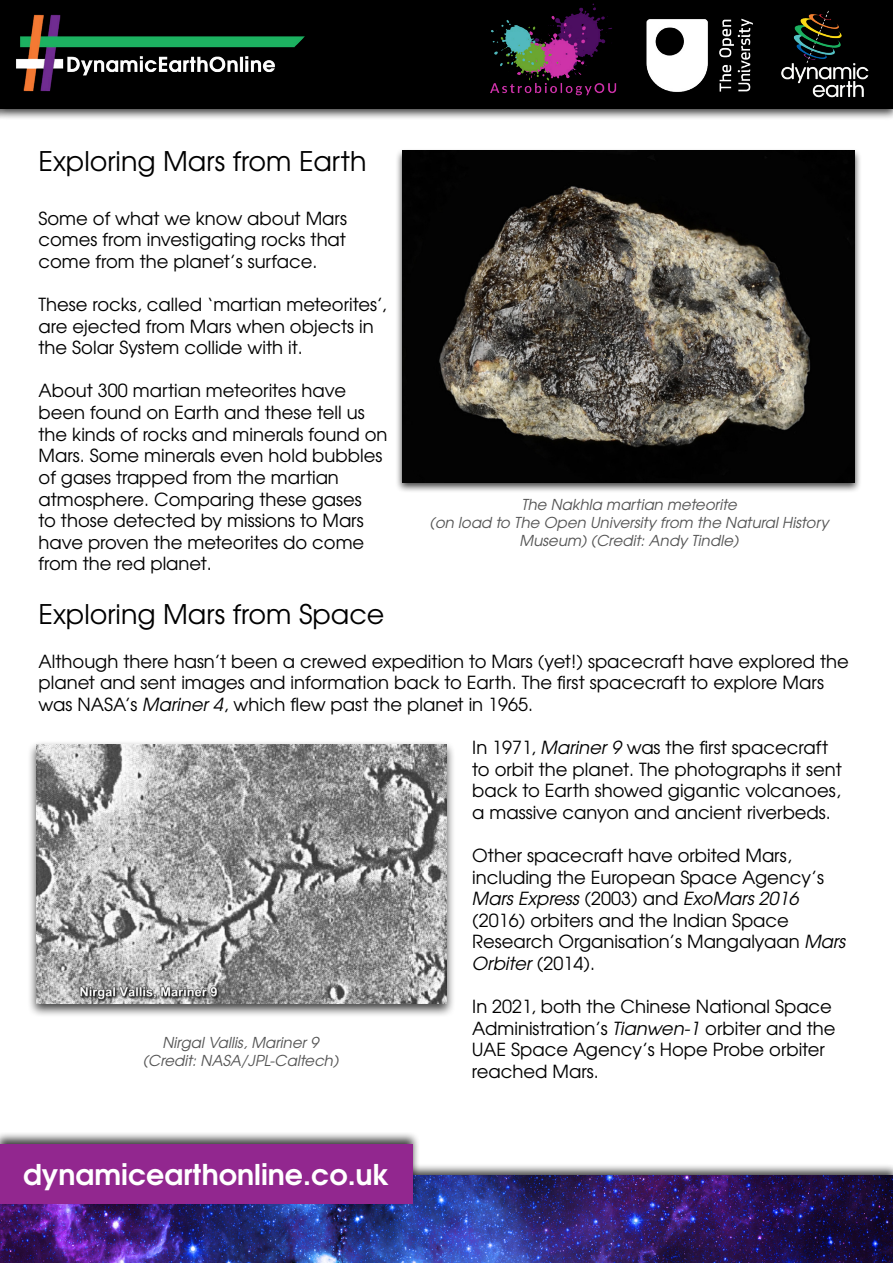
<style>
.page{position:relative;width:893px;height:1263px;background:#fff}
.page>*{position:absolute;margin:0;border:0;box-sizing:border-box;transform-origin:0 0}
.t1{font:700 28.5px "Te X Gyre Adventor";color:#fff}
.t2{font:27px "Te X Gyre Adventor";color:#000}
.t3{font:18px/21.6px "Te X Gyre Adventor";color:#000}
.t4{font:italic 15px/18px "Te X Gyre Adventor";color:#555;text-align:center}
.s1{font-style:italic}
</style>
<div class="page">
<div style="left:0;top:0;width:893px;height:121px;background:#000;opacity:.75"></div>
<div style="left:0;top:0;width:893px;height:108px;background:#000"></div>
<img style="left:16px;top:14px;width:289px;height:78px">
<img style="left:781px;top:10px;width:88px;height:88px">
<div style="left:0;top:1163px;width:893px;height:100px;background:#000;opacity:.75"></div>
<div style="left:0;top:1176px;width:893px;height:87px;background:#000;opacity:.75"></div>
<div style="left:0;top:1131px;width:421px;height:76px;background:#000;opacity:.75"></div>
<div style="left:0;top:1144px;width:412px;height:59px;background:#92278f"></div>
<img style="left:437px;top:3px;width:207px;height:112px">
<img style="left:644px;top:18px;width:111px;height:101px">
<div style="left:395px;top:147px;width:467px;height:346px;background:#000;opacity:.75"></div>
<img style="left:402px;top:151px;width:453px;height:332px">
<div style="left:27px;top:740px;width:429px;height:277px;background:#000;opacity:.75"></div>
<img style="left:37px;top:745px;width:410px;height:258px">
<h2 class="t2" style="left:39px;top:139px;width:329px">Exploring Mars from Earth</h2>
<p class="t3" style="left:39px;top:206px;width:310px;text-align:justify">Some of what we know about Mars comes from investigating rocks that come from the planet’s surface.</p>
<p class="t3" style="left:39px;top:292px;width:349px">These rocks, called ‘martian meteorites’, are ejected from Mars when objects in the Solar System collide with it.</p>
<p class="t3" style="left:39px;top:379px;width:351px">About 300 martian meteorites have been found on Earth and these tell us the kinds of rocks and minerals found on Mars. Some minerals even hold bubbles of gases trapped from the martian atmosphere. Comparing these gases<br>to those detected by missions to Mars have proven the meteorites do come from the red planet.</p>
<h2 class="t2" style="left:39px;top:593px;width:347px">Exploring Mars from Space</h2>
<p class="t3" style="left:39px;top:649px;width:812px">Although there hasn’t been a crewed expedition to Mars (yet!) spacecraft have explored the planet and sent images and information back to Earth. The first spacecraft to explore Mars was NASA’s <span class="s1">Mariner 4</span>, which flew past the planet in 1965.</p>
<p class="t3" style="left:472px;top:735px;width:371px">In 1971, <span class="s1">Mariner 9</span> was the first spacecraft to orbit the planet. The photographs it sent back to Earth showed gigantic volcanoes, a massive canyon and ancient riverbeds.</p>
<p class="t3" style="left:472px;top:843px;width:375px">Other spacecraft have orbited Mars, including the European Space Agency’s <span class="s1">Mars Express</span> (2003) and <span class="s1">ExoMars 2016 </span>(2016) orbiters and the Indian Space Research Organisation’s Mangalyaan <span class="s1">Mars Orbiter</span> (2014).</p>
<p class="t3" style="left:472px;top:994px;width:365px">In 2021, both the Chinese National Space Administration’s <span class="s1">Tianwen-1</span> orbiter and the UAE Space Agency’s Hope Probe orbiter reached Mars.</p>
<p class="t4" style="left:430px;top:495px;width:401px">The Nakhla martian meteorite<br>(on load to The Open University from the Natural History<br>Museum) (Credit: Andy Tindle)</p>
<p class="t4" style="left:143px;top:1032px;width:197px">Nirgal Vallis, Mariner 9 (Credit: NASA/JPL-Caltech)</p>
<h1 class="t1" style="left:23px;top:1150px;width:368px">dynamicearthonline.co.uk</h1>
</div>
